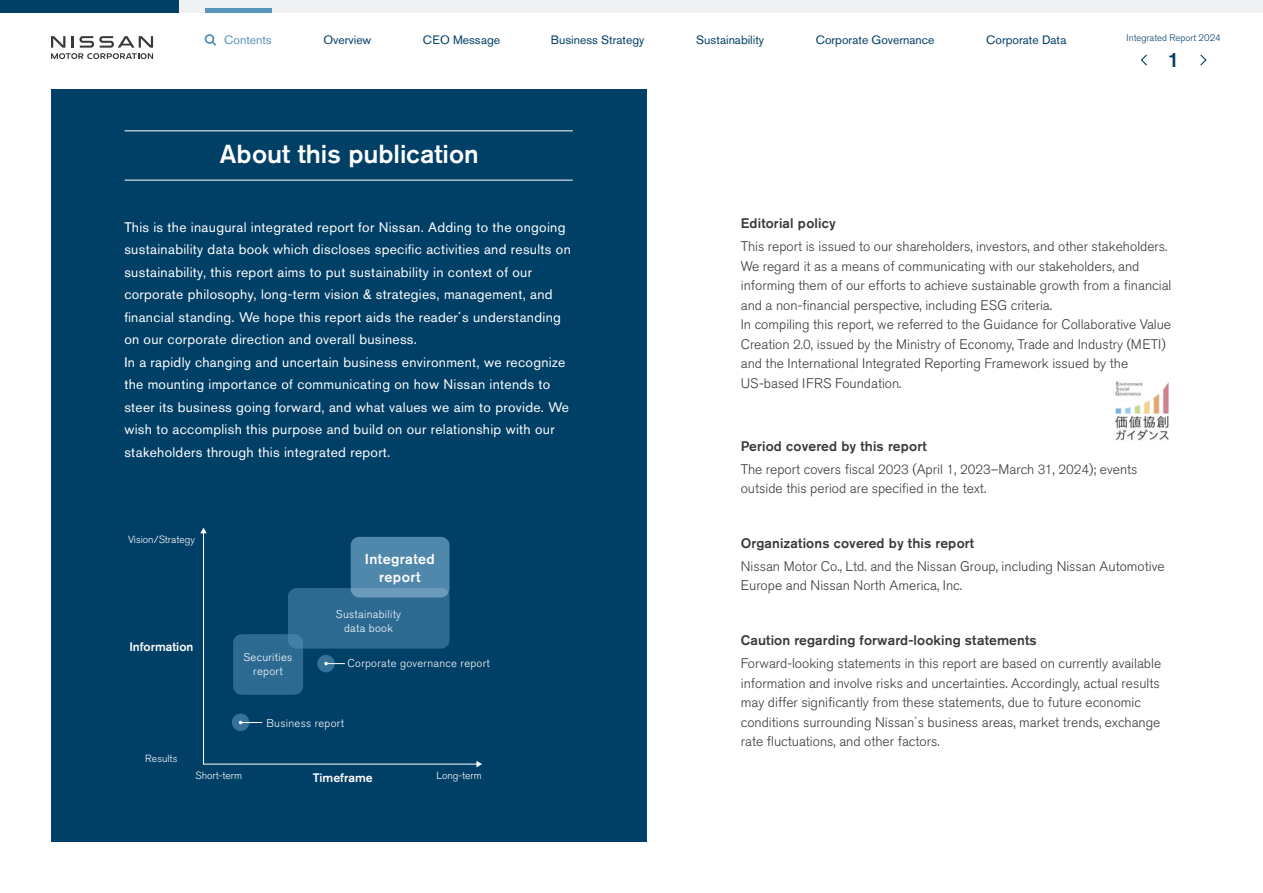
<style>
.page{position:relative;width:1263px;height:893px;background:#fff}
.page>*{position:absolute;margin:0;border:0;box-sizing:border-box;transform-origin:0 0}
.t1{font:500 25.8px "Nissan Pro";color:#fff}
.t2{font:500 20.7px "Nissan Pro";color:#003f66}
.t3{font:500 14.25px/18px "Nissan Pro";letter-spacing:.025em;color:#fff;text-align:center}
.t4{font:300 13.8px/19.5px "Nissan Pro";color:#383939}
.t5{font:13.8px/22.5px "Nissan Pro";letter-spacing:.02em;color:#fff}
.t6{font:500 13.8px "Nissan Pro";letter-spacing:.01em;color:#383939}
.t7{font:500 12.3px "Nissan Pro";color:#fff}
.t8{font:12.15px "Nissan Pro";color:#003f66}
.t9{font:12.15px "Nissan Pro";color:#5795bb}
.t10{font:300 11.25px/14px "Nissan Pro";letter-spacing:.025em;color:#fff;text-align:center}
.t11{font:300 10.35px "Nissan Pro";color:#fff}
.t12{font:300 9.45px "Nissan Pro";color:#003f66}
.s1{font-family:"Shin Go Pro";font-size:12px}
.s2{font-size:13.2px}
.s3{font-weight:500}
</style>
<div class="page">
<div style="left:51px;top:89px;width:595px;height:753px;background:#003f66"></div>
<img style="left:1115px;top:381px;width:54px;height:60px">
<svg style="left:203px;top:533px;width:273px;height:232px"></svg>
<svg style="left:200px;top:528px;width:7px;height:5px"></svg>
<svg style="left:476px;top:761px;width:6px;height:6px"></svg>
<div style="left:233px;top:634px;width:70px;height:61px;background:#2c6a91;border-radius:9px"></div>
<div style="left:288px;top:588px;width:161px;height:61px;background:#2c6a91;border-radius:9px"></div>
<div style="left:351px;top:537px;width:98px;height:60px;background:#5088ac;border-radius:9px"></div>
<svg style="left:351px;top:588px;width:98px;height:9px"></svg>
<div style="left:317px;top:655px;width:18px;height:17px;background:#347299;border-radius:50%"></div>
<div style="left:232px;top:714px;width:17px;height:17px;background:#347299;border-radius:50%"></div>
<svg style="left:324px;top:662px;width:21px;height:3px"></svg>
<svg style="left:239px;top:721px;width:23px;height:3px"></svg>
<hr style="left:125px;top:180px;width:448px;height:1px;background:#fff">
<hr style="left:125px;top:130px;width:448px;height:1px;background:#fff">
<div style="left:0;top:0;width:1263px;height:13px;background:#f0f1f3"></div>
<hr style="left:205px;top:9px;width:66px;height:4px;background:#5795bb">
<div style="left:0;top:0;width:179px;height:13px;background:#003f66"></div>
<div style="left:205px;top:34px;width:9px;height:10px;border:2px solid #5795bb;border-radius:50%"></div>
<svg style="left:210px;top:39px;width:7px;height:7px"></svg>
<svg style="left:51px;top:36px;width:102px;height:23px"></svg>
<svg style="left:1141px;top:54px;width:6px;height:12px"></svg>
<svg style="left:1200px;top:54px;width:7px;height:12px"></svg>
<p class="t9" style="left:224px;top:32px;width:49px">Contents</p>
<p class="t8" style="left:323px;top:32px;width:50px">Overview</p>
<p class="t8" style="left:423px;top:32px;width:79px">CEO Message</p>
<p class="t8" style="left:551px;top:32px;width:95px">Business Strategy</p>
<p class="t8" style="left:696px;top:32px;width:69px">Sustainability</p>
<p class="t8" style="left:816px;top:32px;width:120px">Corporate Governance</p>
<p class="t8" style="left:986px;top:32px;width:82px">Corporate Data</p>
<p class="t12" style="left:1127px;top:32px;width:96px">Integrated Report 2024</p>
<h2 class="t2" style="left:1168px;top:46px;width:13px">1</h2>
<h1 class="t1" style="left:220px;top:137px;width:260px">About this publication</h1>
<p class="t5" style="left:124px;top:216px;width:448px">This is the inaugural integrated report for Nissan. Adding to the ongoing sustainability data book which discloses specific activities and results on sustainability, this report aims to put sustainability in context of our corporate philosophy, long-term vision &amp; strategies, management, and financial standing. We hope this report aids the reader<span class="s1">’</span>s understanding on our corporate direction and overall business.<br>In a rapidly changing and uncertain business environment, we recognize the mounting importance of communicating on how Nissan intends to steer its business going forward, and what values we aim to provide. We wish to accomplish this purpose and build on our relationship with our stakeholders through this integrated report.</p>
<p class="t11" style="left:128px;top:533px;width:68px">Vision/Strategy</p>
<p class="t7" style="left:129px;top:638px;width:66px">Information</p>
<p class="t11" style="left:145px;top:751px;width:34px">Results</p>
<p class="t3" style="left:365px;top:549px;width:72px">Integrated report</p>
<p class="t10" style="left:243px;top:650px;width:50px">Securities report</p>
<p class="t10" style="left:336px;top:607px;width:67px">Sustainability data book</p>
<p class="t10" style="left:347px;top:656px;width:144px">Corporate governance report</p>
<p class="t10" style="left:266px;top:716px;width:79px">Business report</p>
<p class="t11" style="left:196px;top:769px;width:48px">Short-term</p>
<p class="t7" style="left:313px;top:769px;width:61px">Timeframe</p>
<p class="t11" style="left:436px;top:769px;width:47px">Long-term</p>
<p class="t6" style="left:741px;top:214px;width:96px">Editorial policy</p>
<p class="t4" style="left:741px;top:237px;width:432px">This report is issued to our shareholders, investors, and other stakeholders.<br>We regard it as a means of communicating with our stakeholders, and informing them of our efforts to achieve sustainable growth from a financial and a non-financial perspective, including ESG criteria.<br>In compiling this report, we referred to the Guidance for Collaborative Value Creation <span class="s2">2</span>.<span class="s2">0</span>, issued by the Ministry of Economy, Trade and Industry (METI) and the International Integrated Reporting Framework issued by the US-based IFRS Foundation.</p>
<p class="t4" style="left:741px;top:435px;width:398px;line-height:23px"><span class="s3">Period covered by this report<br></span>The report covers fiscal <span class="s2">2023</span> (April <span class="s2">1</span>, <span class="s2">2023</span>–March <span class="s2">31</span>, <span class="s2">2024</span>); events</p>
<p class="t4" style="left:741px;top:479px;width:247px">outside this period are specified in the text.</p>
<p class="t6" style="left:741px;top:534px;width:235px">Organizations covered by this report</p>
<p class="t4" style="left:741px;top:556px;width:425px">Nissan Motor Co., Ltd. and the Nissan Group, including Nissan Automotive<br>Europe and Nissan North America, Inc.</p>
<p class="t6" style="left:741px;top:631px;width:297px">Caution regarding forward-looking statements</p>
<p class="t4" style="left:741px;top:653px;width:422px">Forward-looking statements in this report are based on currently available information and involve risks and uncertainties. Accordingly, actual results may differ significantly from these statements, due to future economic conditions surrounding Nissan<span class="s1">’</span>s business areas, market trends, exchange rate fluctuations, and other factors.</p>
</div>
